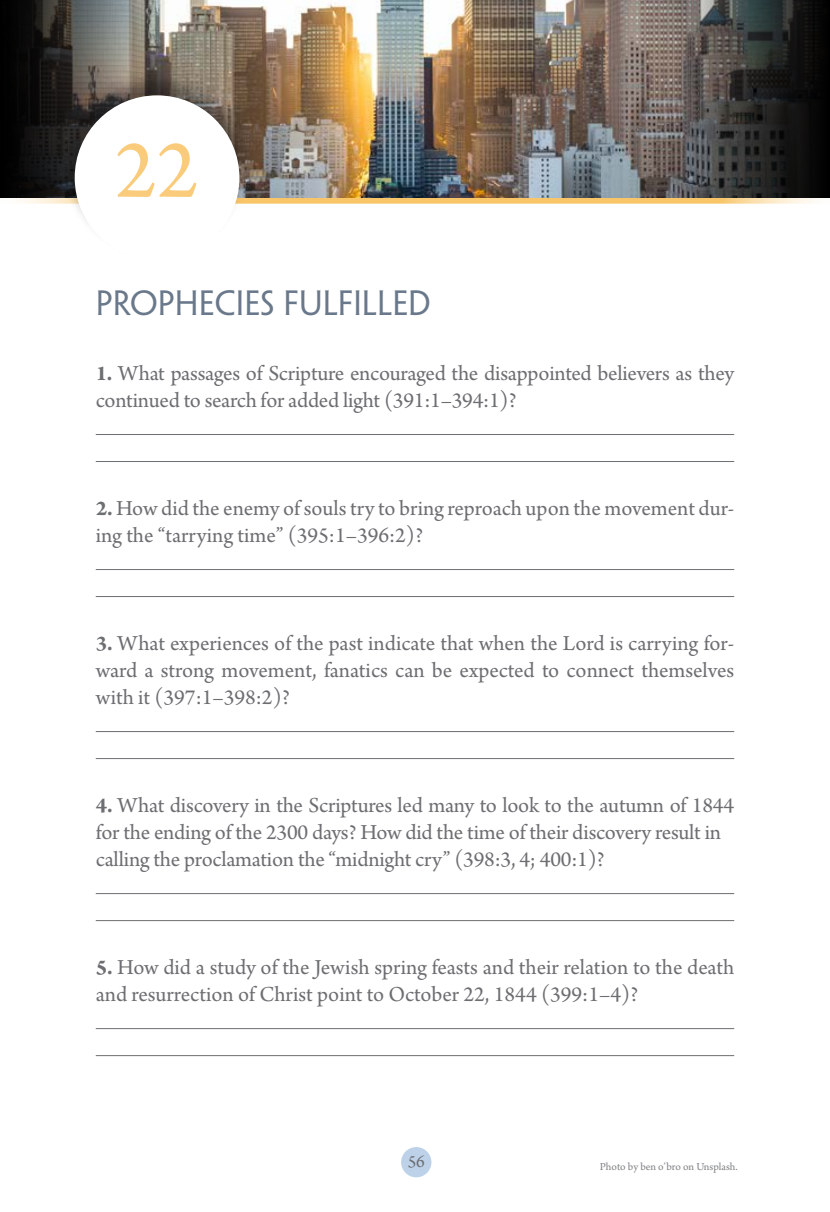
<style>
.page{position:relative;width:830px;height:1212px;background:#fff}
.page>*{position:absolute;margin:0;border:0;box-sizing:border-box;transform-origin:0 0}
.t1{font:87.75px "Arno Pro";color:#f9cb7a}
.t2{font:31.5px "Penumbra Flare Std";color:#69788a}
.t3{font:22.5px/27px "Arno Pro";letter-spacing:-.01em;color:#6d6e71}
.t4{font:18px "Arno Pro";color:#6d6e71}
.t5{font:11.25px "Arno Pro";letter-spacing:-.005em;color:#808285}
.s1{font-weight:700}
</style>
<div class="page">
<div style="left:401px;top:1147px;width:30px;height:30px;background:#bdd2e8;border-radius:50%"></div>
<svg style="left:21px;top:198px;width:795px;height:6px;background:#f9cf85"></svg>
<img style="left:158px;top:0;width:513px;height:198px">
<svg style="left:0;top:0;width:158px;height:198px;background:#333330"></svg>
<svg style="left:671px;top:0;width:158px;height:198px;background:#353433"></svg>
<div style="left:60px;top:70px;width:190px;height:190px;background:#000;opacity:.32"></div>
<div style="left:75px;top:95px;width:164px;height:165px;background:#fff;border-radius:50%"></div>
<hr style="left:96px;top:434px;width:637px;height:1px;background:#6d6e71">
<hr style="left:96px;top:461px;width:637px;height:1px;background:#6d6e71">
<hr style="left:96px;top:569px;width:637px;height:1px;background:#6d6e71">
<hr style="left:96px;top:596px;width:637px;height:1px;background:#6d6e71">
<hr style="left:96px;top:731px;width:637px;height:1px;background:#6d6e71">
<hr style="left:96px;top:758px;width:637px;height:1px;background:#6d6e71">
<hr style="left:96px;top:893px;width:637px;height:1px;background:#6d6e71">
<hr style="left:96px;top:920px;width:637px;height:1px;background:#6d6e71">
<hr style="left:96px;top:1028px;width:637px;height:1px;background:#6d6e71">
<hr style="left:96px;top:1055px;width:637px;height:1px;background:#6d6e71">
<h1 class="t1" style="left:115px;top:120px;width:85px">22</h1>
<h2 class="t2" style="left:96px;top:284px;width:336px">PROPHECIES FULFILLED</h2>
<p class="t3" style="left:96px;top:361px;width:639px"><span class="s1">1.</span> What passages of Scripture encouraged the disappointed believers as they continued to search for added light (391:1–394:1)?</p>
<p class="t3" style="left:96px;top:496px;width:639px"><span class="s1">2.</span> How did the enemy of souls try to bring reproach upon the movement dur&shy;ing the “tarrying time” (395:1–396:2)?</p>
<p class="t3" style="left:96px;top:631px;width:639px;text-align:justify"><span class="s1">3.</span> What experiences of the past indicate that when the Lord is carrying for&shy;ward a strong movement, fanatics can be expected to connect themselves with it (397:1–398:2)?</p>
<p class="t3" style="left:96px;top:793px;width:639px"><span class="s1">4.</span> What discovery in the Scriptures led many to look to the autumn of 1844 for the ending of the 2300 days? How did the time of their discovery result in calling the proclamation the “midnight cry” (398:3, 4; 400:1)?</p>
<p class="t3" style="left:96px;top:955px;width:639px"><span class="s1">5.</span> How did a study of the Jewish spring feasts and their relation to the death and resurrection of Christ point to October 22, 1844 (399:1–4)?</p>
<p class="t4" style="left:407px;top:1151px;width:18px">56</p>
<p class="t5" style="left:599px;top:1160px;width:139px">Photo by ben o’bro on Unsplash.</p>
</div>
